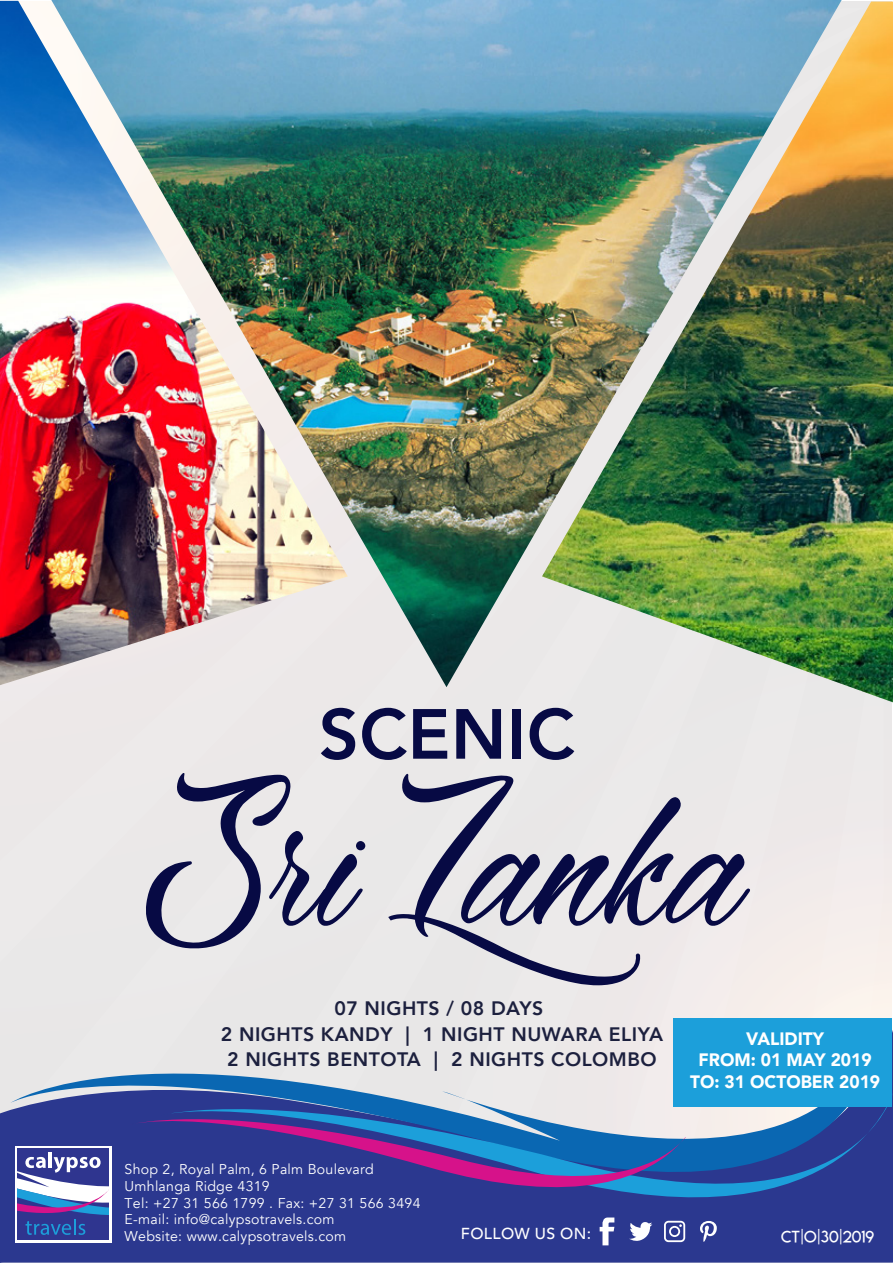
<style>
.page{position:relative;width:893px;height:1263px;background:#fff}
.page>*{position:absolute;margin:0;border:0;box-sizing:border-box;transform-origin:0 0}
.t1{font:168.9px "&Dumpling";letter-spacing:.005em;color:#070a44}
.t2{font:800 70.05px "Avenir";letter-spacing:.005em;color:#070a44}
.t3{font:800 19.5px/25px "Avenir";letter-spacing:.025em;color:#1c203e;text-align:center}
.t4{font:900 18px/21.6px "Avenir";color:#fff;text-align:center;scale:.96 1}
.t5{font:16.2px "Lemon Milklight";color:#fff}
.t6{font:500 15.9px "Avenir";letter-spacing:.02em;color:#fff}
.t7{font:14.1px/17px "Avenir";letter-spacing:.02em;color:#fff}
</style>
<div class="page">
<svg style="left:0;top:771px;width:884px;height:252px;background:#ebe9e8"></svg>
<div style="left:0;top:685px;width:884px;height:86px;background:#ece8e8"></div>
<img style="left:51px;top:0;width:791px;height:687px">
<img style="left:0;top:1px;width:348px;height:684px">
<img style="left:542px;top:2px;width:351px;height:700px">
<svg style="left:0;top:1029px;width:893px;height:234px;background:#525ca1"></svg>
<svg style="left:10px;top:1016px;width:871px;height:231px;background:#bfc3d6"></svg>
<svg style="left:161px;top:1084px;width:732px;height:178px;background:#4359a1"></svg>
<svg style="left:135px;top:1107px;width:546px;height:103px;background:#4353a2"></svg>
<svg style="left:681px;top:1137px;width:5px;height:5px"></svg>
<div style="left:15px;top:1146px;width:96px;height:96px;background:#fff"></div>
<svg style="left:17px;top:1148px;width:92px;height:92px"></svg>
<svg style="left:600px;top:1217px;width:14px;height:28px"></svg>
<svg style="left:629px;top:1221px;width:23px;height:21px"></svg>
<svg style="left:664px;top:1221px;width:21px;height:21px"></svg>
<svg style="left:700px;top:1221px;width:17px;height:21px"></svg>
<div style="left:673px;top:1018px;width:219px;height:88px;background:#1c9fda"></div>
<h2 class="t2" style="left:319px;top:680px;width:258px">SCENIC</h2>
<h1 class="t1" style="left:148px;top:779px;width:598px">Sri Lanka</h1>
<h3 class="t3" style="left:221px;top:996px;width:444px">07 NIGHTS / 08 DAYS<br>2 NIGHTS KANDY | 1 NIGHT NUWARA ELIYA<br>2 NIGHTS BENTOTA | 2 NIGHTS COLOMBO</h3>
<p class="t4" style="left:690px;top:1027px;width:199px">VALIDITY<br>FROM: 01 MAY 2019<br>TO: 31 OCTOBER 2019</p>
<p class="t7" style="left:125px;top:1160px;width:297px">Shop 2, Royal Palm, 6 Palm Boulevard Umhlanga Ridge 4319<br>Tel: +27 31 566 1799 . Fax: +27 31 566 3494<br>E-mail: info@calypsotravels.com<br>Website: www.calypsotravels.com</p>
<p class="t6" style="left:461px;top:1220px;width:132px">FOLLOW US ON:</p>
<p class="t5" style="left:781px;top:1226px;width:95px">ct|o|30|2019</p>
</div>
